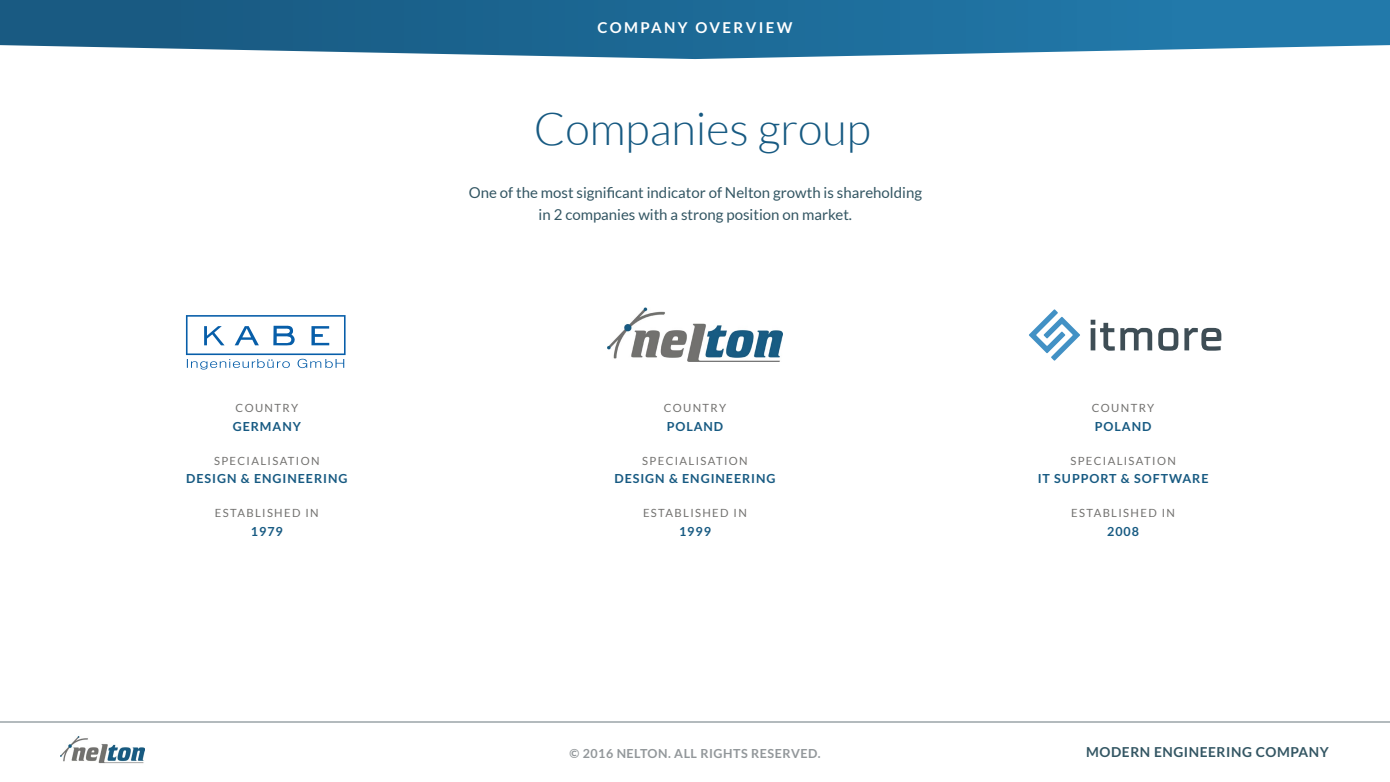
<style>
.page{position:relative;width:1390px;height:782px;background:#fff}
.page>*{position:absolute;margin:0;border:0;box-sizing:border-box;transform-origin:0 0}
.t1{font:300 45px "Lato";color:#175a82}
.t2{font:15px/22.5px "Lato";color:#335663;text-align:center}
.t3{font:700 15px "Lato";letter-spacing:.16em;color:#fff}
.t4{font:700 13.75px "Lato";letter-spacing:.04em;color:#335663}
.t5{font:700 12.5px "Lato";letter-spacing:.075em;color:#175a82}
.t6{font:700 12.5px "Lato";letter-spacing:.04em;color:#92979a}
.t7{font:11.25px "Lato";letter-spacing:.12em;color:#72716f}
</style>
<div class="page">
<img style="left:60px;top:736px;width:85px;height:28px">
<hr style="left:0;top:721px;width:1389px;height:1px;background:#b3babd">
<svg style="left:0;top:0;width:1389px;height:59px;background:#377ba2"></svg>
<svg style="left:186px;top:315px;width:159px;height:54px"></svg>
<img style="left:608px;top:307px;width:174px;height:55px">
<svg style="left:1090px;top:319px;width:24px;height:31px"></svg>
<svg style="left:1120px;top:328px;width:31px;height:22px"></svg>
<svg style="left:1158px;top:328px;width:20px;height:22px"></svg>
<svg style="left:1184px;top:328px;width:37px;height:22px"></svg>
<svg style="left:1029px;top:309px;width:50px;height:51px"></svg>
<h2 class="t3" style="left:597px;top:18px;width:197px">COMPANY OVERVIEW</h2>
<h1 class="t1" style="left:533px;top:100px;width:339px">Companies group</h1>
<h2 class="t2" style="left:468px;top:181px;width:454px">One of the most significant indicator of Nelton growth is shareholding in 2 companies with a strong position on market.</h2>
<p class="t7" style="left:235px;top:401px;width:64px">COUNTRY</p>
<p class="t7" style="left:663px;top:401px;width:64px">COUNTRY</p>
<p class="t7" style="left:1091px;top:401px;width:64px">COUNTRY</p>
<p class="t5" style="left:233px;top:418px;width:70px">GERMANY</p>
<p class="t5" style="left:666px;top:418px;width:58px">POLAND</p>
<p class="t5" style="left:1094px;top:418px;width:58px">POLAND</p>
<p class="t7" style="left:214px;top:453px;width:107px">SPECIALISATION</p>
<p class="t7" style="left:642px;top:453px;width:107px">SPECIALISATION</p>
<p class="t7" style="left:1070px;top:453px;width:107px">SPECIALISATION</p>
<p class="t5" style="left:186px;top:471px;width:163px">DESIGN &amp; ENGINEERING</p>
<p class="t5" style="left:614px;top:471px;width:163px">DESIGN &amp; ENGINEERING</p>
<p class="t5" style="left:1037px;top:471px;width:172px">IT SUPPORT &amp; SOFTWARE</p>
<p class="t7" style="left:215px;top:506px;width:105px">ESTABLISHED IN</p>
<p class="t7" style="left:643px;top:506px;width:105px">ESTABLISHED IN</p>
<p class="t7" style="left:1071px;top:506px;width:105px">ESTABLISHED IN</p>
<p class="t5" style="left:251px;top:523px;width:33px">1979</p>
<p class="t5" style="left:679px;top:523px;width:33px">1999</p>
<p class="t5" style="left:1107px;top:523px;width:33px">2008</p>
<p class="t6" style="left:569px;top:745px;width:252px">© 2016 NELTON. ALL RIGHTS RESERVED.</p>
<p class="t4" style="left:1086px;top:742px;width:244px">MODERN ENGINEERING COMPANY</p>
</div>
